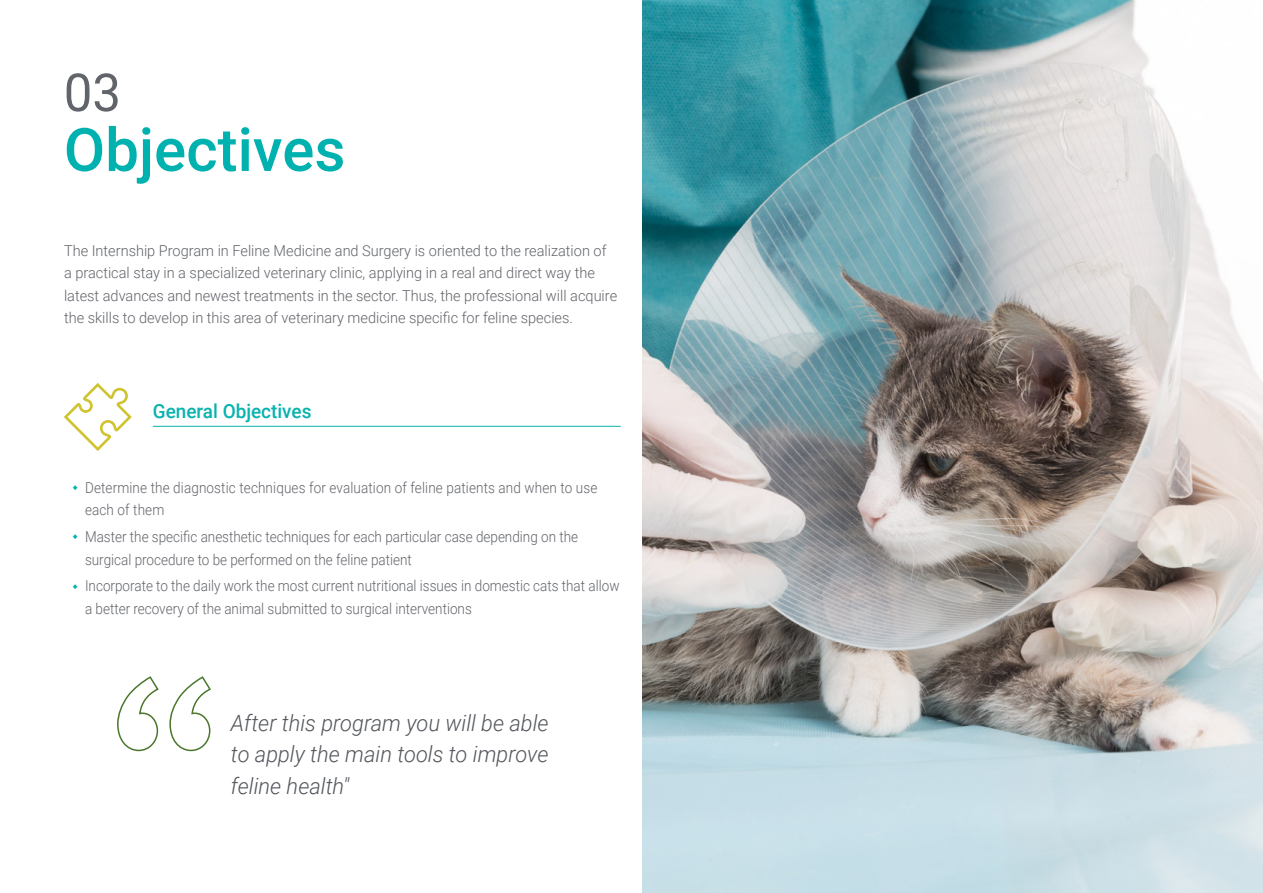
<style>
.page{position:relative;width:1263px;height:893px;background:#fff}
.page>*{position:absolute;margin:0;border:0;box-sizing:border-box;transform-origin:0 0}
.t1{font:500 60px "Roboto";color:#00b2af}
.t2{font:52.5px "Roboto";color:#61646a}
.t3{font:italic 300 22.5px/31.5px "Roboto";color:#52555b;text-align:justify}
.t4{font:500 19.5px "Roboto";color:#09b2af}
.t5{font:300 15px/22.5px "Roboto";color:#61646a;scale:.9 1}
.t6{font:300 15px/22.5px "Roboto";color:#61646a}
</style>
<div class="page">
<img style="left:642px;top:0;width:621px;height:893px">
<hr style="left:153px;top:426px;width:468px;height:1px;background:#09b2af">
<svg style="left:64px;top:383px;width:68px;height:68px"></svg>
<svg style="left:117px;top:676px;width:94px;height:76px"></svg>
<h2 class="t2" style="left:64px;top:56px;width:59px">03</h2>
<h1 class="t1" style="left:64px;top:108px;width:283px">Objectives</h1>
<p class="t6" style="left:64px;top:239px;width:555px">The Internship Program in Feline Medicine and Surgery is oriented to the realization of a practical stay in a specialized veterinary clinic, applying in a real and direct way the latest advances and newest treatments in the sector. Thus, the professional will acquire the skills to develop in this area of veterinary medicine specific for feline species.</p>
<h3 class="t4" style="left:153px;top:397px;width:160px">General Objectives</h3>
<p class="t5" style="left:85px;top:476px;width:571px">Determine the diagnostic techniques for evaluation of feline patients and when to use each of them</p>
<p class="t5" style="left:85px;top:525px;width:549px">Master the specific anesthetic techniques for each particular case depending on the surgical procedure to be performed on the feline patient</p>
<p class="t5" style="left:85px;top:574px;width:595px">Incorporate to the daily work the most current nutritional issues in domestic cats that allow a better recovery of the animal submitted to surgical interventions</p>
<h3 class="t3" style="left:231px;top:706px;width:319px">After this program you will be able to apply the main tools to improve feline health"</h3>
</div>
